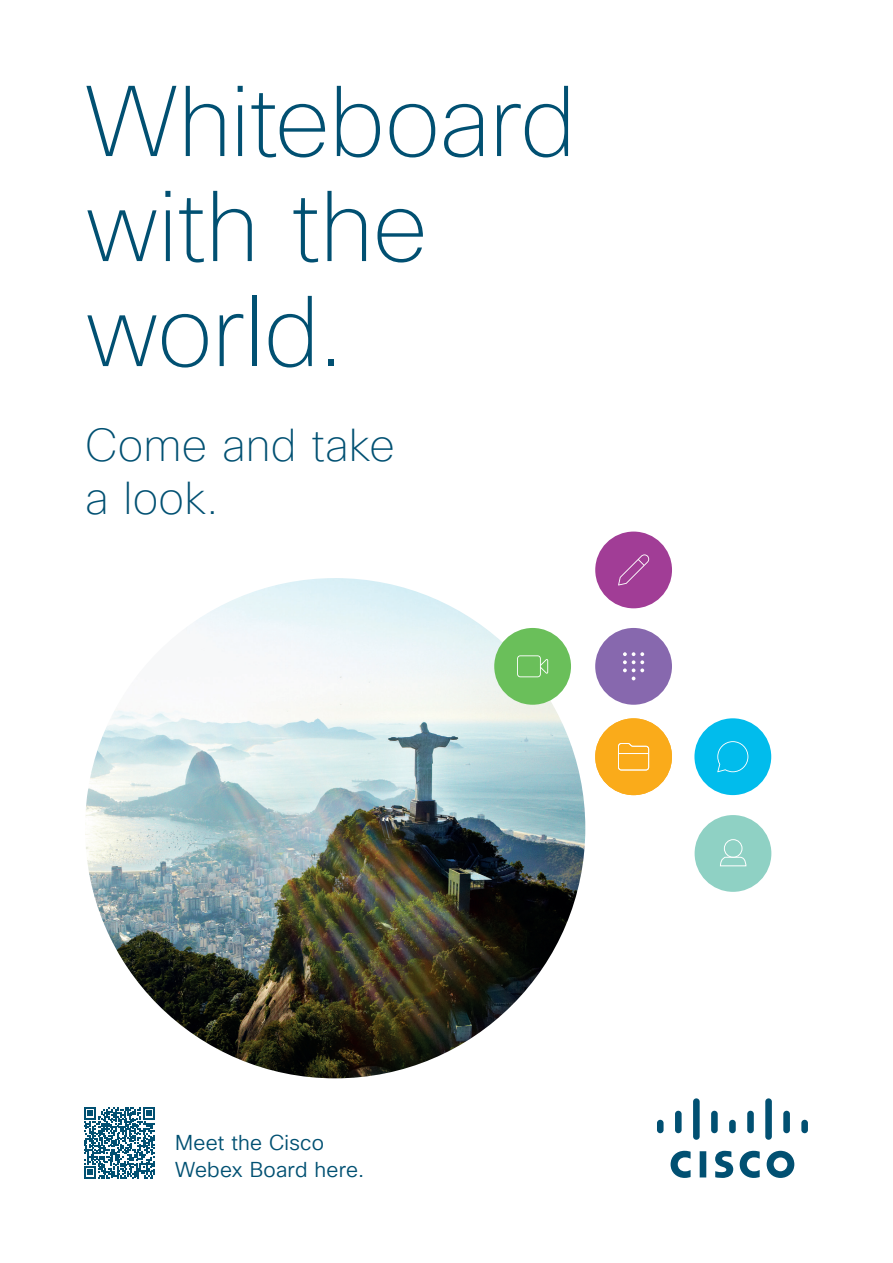
<style>
.page{position:relative;width:893px;height:1263px;background:#fff}
.page>*{position:absolute;margin:0;border:0;box-sizing:border-box;transform-origin:0 0}
.t1{font:100 97.5px/105px "Cisco Sans TT";letter-spacing:-.005em;color:#015072}
.t2{font:100 45px/52.5px "Cisco Sans TT";letter-spacing:.005em;color:#015072}
.t3{font:21px/27px "Cisco Sans TT Light";letter-spacing:.01em;color:#015072}
</style>
<div class="page">
<img style="left:85px;top:578px;width:500px;height:500px;border-radius:250px">
<div style="left:595px;top:628px;width:77px;height:77px;background:#8768ae;border-radius:50%"></div>
<svg style="left:623px;top:652px;width:21px;height:28px"></svg>
<div style="left:695px;top:815px;width:76px;height:77px;background:#8fd1c4;border-radius:38px"></div>
<div style="left:724px;top:839px;width:18px;height:19px;border:1px solid #fff;border-radius:50%"></div>
<svg style="left:720px;top:856px;width:27px;height:11px"></svg>
<svg style="left:494px;top:628px;width:77px;height:77px;background:#8bcd7f"></svg>
<div style="left:595px;top:531px;width:77px;height:77px;background:#a13d96;border-radius:38px"></div>
<svg style="left:618px;top:554px;width:31px;height:31px"></svg>
<div style="left:595px;top:718px;width:77px;height:77px;background:#faab1a;border-radius:38px"></div>
<svg style="left:618px;top:743px;width:31px;height:27px"></svg>
<div style="left:694px;top:718px;width:77px;height:77px;background:#01bcec;border-radius:38px"></div>
<svg style="left:717px;top:741px;width:31px;height:31px"></svg>
<svg style="left:657px;top:1098px;width:151px;height:80px"></svg>
<svg style="left:84px;top:1107px;width:71px;height:71px"></svg>
<h1 class="t1" style="left:85px;top:72px;width:492px">Whiteboard with the world.</h1>
<h2 class="t2" style="left:85px;top:420px;width:311px">Come and take a look.</h2>
<p class="t3" style="left:175px;top:1129px;width:191px">Meet the Cisco<br>Webex Board here.</p>
</div>
